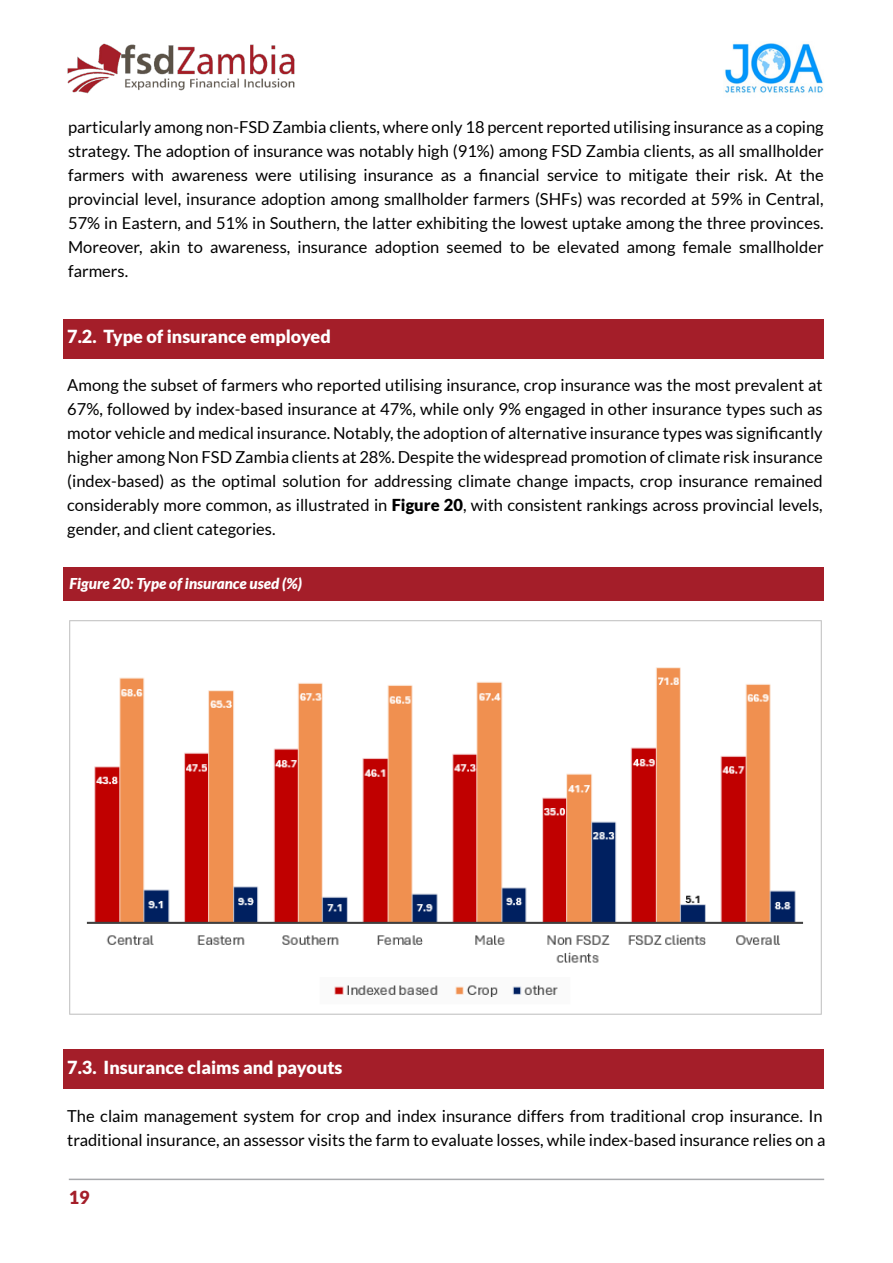
<style>
.page{position:relative;width:893px;height:1263px;background:#fff}
.page>*{position:absolute;margin:0;border:0;box-sizing:border-box;transform-origin:0 0}
.t1{font:900 18px "Lato";color:#fff}
.t2{font:900 18px "Lato";color:#a41e29}
.t3{font:16.5px/24px "Lato";color:#000;text-align:justify}
.t4{font:italic 900 15px "Lato";color:#fff}
.s1{font-weight:900}
</style>
<div class="page">
<div style="left:63px;top:567px;width:760px;height:34px;background:#a41e29"></div>
<hr style="left:69px;top:1178px;width:755px;height:2px;background:#a7a9ac">
<img style="left:67px;top:43px;width:228px;height:51px">
<img style="left:725px;top:43px;width:98px;height:50px">
<div style="left:63px;top:319px;width:760px;height:39px;background:#a41e29"></div>
<div style="left:63px;top:1049px;width:760px;height:39px;background:#a41e29"></div>
<img style="left:69px;top:620px;width:753px;height:395px">
<p class="t3" style="left:68px;top:115px;width:757px">particularly among non-FSD Zambia clients, where only 18 percent reported utilising insurance as a coping strategy. The adoption of insurance was notably high (91%) among FSD Zambia clients, as all smallholder farmers with awareness were utilising insurance as a financial service to mitigate their risk. At the provincial level, insurance adoption among smallholder farmers (SHFs) was recorded at 59% in Central, 57% in Eastern, and 51% in Southern, the latter exhibiting the lowest uptake among the three provinces.<br>Moreover, akin to awareness, insurance adoption seemed to be elevated among female smallholder farmers.</p>
<p class="t1" style="left:67px;top:326px;width:265px">7.2. Type of insurance employed</p>
<p class="t3" style="left:67px;top:373px;width:757px">Among the subset of farmers who reported utilising insurance, crop insurance was the most prevalent at 67%, followed by index-based insurance at 47%, while only 9% engaged in other insurance types such as motor vehicle and medical insurance. Notably, the adoption of alternative insurance types was significantly higher among Non FSD Zambia clients at 28%. Despite the widespread promotion of climate risk insurance (index-based) as the optimal solution for addressing climate change impacts, crop insurance remained considerably more common, as illustrated in <span class="s1">Figure 20</span>, with consistent rankings across provincial levels, gender, and client categories.</p>
<p class="t4" style="left:70px;top:575px;width:234px">Figure 20: Type of insurance used (%)</p>
<p class="t1" style="left:67px;top:1056px;width:277px">7.3. Insurance claims and payouts</p>
<p class="t3" style="left:67px;top:1103px;width:760px">The claim management system for crop and index insurance differs from traditional crop insurance. In traditional insurance, an assessor visits the farm to evaluate losses, while index-based insurance relies on a</p>
<p class="t2" style="left:69px;top:1187px;width:22px">19</p>
</div>
